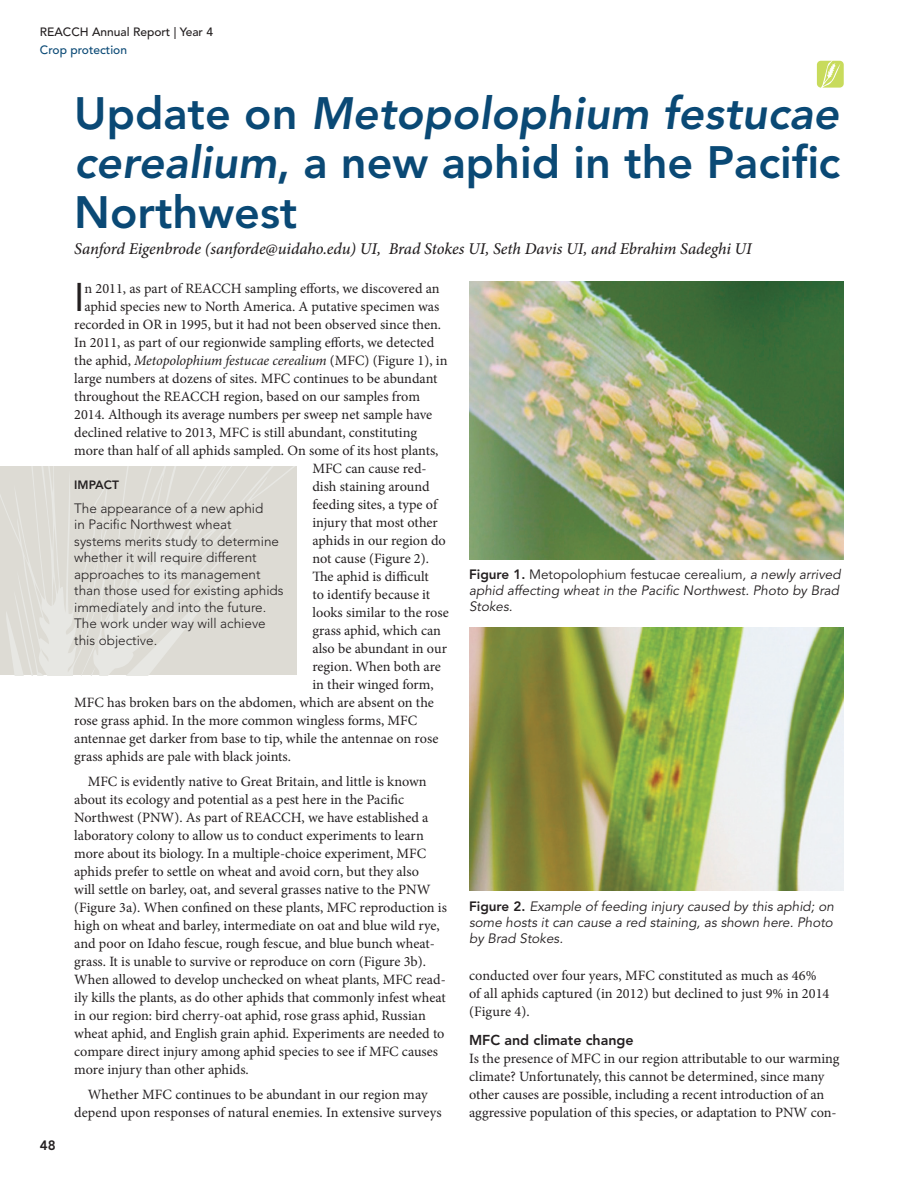
<style>
.page{position:relative;width:918px;height:1188px;background:#fff}
.page>*{position:absolute;margin:0;border:0;box-sizing:border-box;transform-origin:0 0}
.headline{font:800 45px/49.5px "Avenir LT Std";color:#0a4975;text-align:justify}
.body_text{font:39.6px "Avenir LT Std";color:#231f20}
.byline{font:italic 500 16.5px "Minion Pro";letter-spacing:-.01em;color:#231f20}
.body_text-2{font:14.25px/18px "Minion Pro";color:#231f20}
.body_text-3{font:italic 14.25px "Minion Pro";letter-spacing:-.01em;color:#231f20}
.subhead{font:800 14.25px "Avenir LT Std";color:#231f20}
.impact_stmnt{font:300 13.5px/16.5px "Avenir LT Std";color:#231f20}
.t1{font:italic 13.5px/16.2px "Avenir LT Std";color:#231f20;text-align:justify}
.t2{font:800 13.5px "Avenir LT Std";color:#231f20}
.t3{font:500 12px "Avenir LT Std";color:#231f20}
.toc_B_head{font:500 12px "Avenir LT Std";color:#0a4975}
.t4{font:800 12px "Avenir LT Std";color:#231f20}
.s1{font-style:italic}
.s2{font-style:normal}
.s3{font-weight:800;font-style:normal}
</style>
<div class="page">
<svg style="left:0;top:467px;width:297px;height:208px;background:#dfddd7"></svg>
<svg style="left:817px;top:61px;width:27px;height:27px"></svg>
<img style="left:469px;top:281px;width:375px;height:279px">
<img style="left:469px;top:628px;width:375px;height:263px">
<p class="t3" style="left:40px;top:25px;width:175px">REACCH Annual Report | Year 4</p>
<p class="toc_B_head" style="left:40px;top:43px;width:89px">Crop protection</p>
<p class="headline" style="left:74px;top:88px;width:767px">Update on <span class="s1">Metopolophium festucae cerealium</span>, a new aphid in the Pacific Northwest</p>
<p class="byline" style="left:74px;top:238px;width:679px">Sanford Eigenbrode (sanforde@uidaho.edu) UI, Brad Stokes UI, Seth Davis UI, and Ebrahim Sadeghi UI</p>
<p class="t2" style="left:40px;top:1137px;width:17px">48</p>
<p class="body_text" style="left:74px;top:275px;width:12px">I</p>
<p class="body_text-2" style="left:85px;top:280px;width:357px">n 2011, as part of REACCH sampling efforts, we discovered an</p>
<p class="body_text-2" style="left:85px;top:298px;width:356px">aphid species new to North America. A putative specimen was</p>
<p class="body_text-2" style="left:74px;top:316px;width:368px">recorded in OR in 1995, but it had not been observed since then.</p>
<p class="body_text-2" style="left:74px;top:334px;width:361px">In 2011, as part of our regionwide sampling efforts, we detected</p>
<p class="body_text-3" style="left:74px;top:351px;width:375px"><span class="s2">the aphid,</span> Metopolophium festucae cerealium <span class="s2">(MFC) (Figure 1), in</span></p>
<p class="body_text-2" style="left:74px;top:370px;width:365px">large numbers at dozens of sites. MFC continues to be abundant</p>
<p class="body_text-2" style="left:74px;top:388px;width:347px">throughout the REACCH region, based on our samples from</p>
<p class="body_text-2" style="left:74px;top:406px;width:359px">2014. Although its average numbers per sweep net sample have</p>
<p class="body_text-2" style="left:74px;top:424px;width:344px">declined relative to 2013, MFC is still abundant, constituting</p>
<p class="body_text-2" style="left:74px;top:442px;width:366px">more than half of all aphids sampled. On some of its host plants,</p>
<p class="body_text-2" style="left:312px;top:460px;width:116px">MFC can cause red-</p>
<p class="body_text-2" style="left:312px;top:478px;width:119px">dish staining around</p>
<p class="body_text-2" style="left:312px;top:496px;width:126px">feeding sites, a type of</p>
<p class="body_text-2" style="left:312px;top:514px;width:127px">injury that most other</p>
<p class="body_text-2" style="left:312px;top:532px;width:135px">aphids in our region do</p>
<p class="body_text-2" style="left:312px;top:550px;width:118px">not cause (Figure 2).</p>
<p class="body_text-2" style="left:312px;top:568px;width:118px">The aphid is difficult</p>
<p class="body_text-2" style="left:312px;top:586px;width:119px">to identify because it</p>
<p class="body_text-2" style="left:312px;top:604px;width:138px">looks similar to the rose</p>
<p class="body_text-2" style="left:312px;top:622px;width:130px">grass aphid, which can</p>
<p class="body_text-2" style="left:312px;top:640px;width:136px">also be abundant in our</p>
<p class="body_text-2" style="left:312px;top:658px;width:130px">region. When both are</p>
<p class="body_text-2" style="left:312px;top:676px;width:123px">in their winged form,</p>
<p class="body_text-2" style="left:74px;top:694px;width:361px">MFC has broken bars on the abdomen, which are absent on the</p>
<p class="body_text-2" style="left:74px;top:712px;width:345px">rose grass aphid. In the more common wingless forms, MFC</p>
<p class="body_text-2" style="left:74px;top:730px;width:366px">antennae get darker from base to tip, while the antennae on rose</p>
<p class="body_text-2" style="left:74px;top:748px;width:218px">grass aphids are pale with black joints.</p>
<p class="body_text-2" style="left:74px;top:773px;width:374px;text-indent:14px">MFC is evidently native to Great Britain, and little is known about its ecology and potential as a pest here in the Pacific Northwest (PNW). As part of REACCH, we have established a laboratory colony to allow us to conduct experiments to learn more about its biology. In a multiple-choice experiment, MFC aphids prefer to settle on wheat and avoid corn, but they also<br>will settle on barley, oat, and several grasses native to the PNW (Figure 3a). When confined on these plants, MFC reproduction is high on wheat and barley, intermediate on oat and blue wild rye, and poor on Idaho fescue, rough fescue, and blue bunch wheat&shy;grass. It is unable to survive or reproduce on corn (Figure 3b).<br>When allowed to develop unchecked on wheat plants, MFC read&shy;ily kills the plants, as do other aphids that commonly infest wheat in our region: bird cherry-oat aphid, rose grass aphid, Russian wheat aphid, and English grain aphid. Experiments are needed to compare direct injury among aphid species to see if MFC causes more injury than other aphids.</p>
<p class="body_text-2" style="left:74px;top:1085px;width:369px;text-align:center">Whether MFC continues to be abundant in our region may depend upon responses of natural enemies. In extensive surveys</p>
<p class="t4" style="left:74px;top:478px;width:46px">IMPACT</p>
<p class="impact_stmnt" style="left:74px;top:500px;width:211px">The appearance of a new aphid<br>in Pacific Northwest wheat<br>systems merits study to determine whether it will require different approaches to its management than those used for existing aphids immediately and into the future.<br>The work under way will achieve this objective.</p>
<p class="t1" style="left:469px;top:566px;width:373px"><span class="s3">Figure 1.</span> <span class="s2">Metopolophium festucae cerealium</span>, a newly arrived aphid affecting wheat in the Pacific Northwest. Photo by Brad Stokes.</p>
<p class="t1" style="left:469px;top:899px;width:366px"><span class="s3">Figure 2.</span> Example of feeding injury caused by this aphid; on some hosts it can cause a red staining, as shown here. Photo by Brad Stokes.</p>
<p class="body_text-2" style="left:469px;top:967px;width:362px">conducted over four years, MFC constituted as much as 46% of all aphids captured (in 2012) but declined to just 9% in 2014 (Figure 4).</p>
<p class="subhead" style="left:469px;top:1031px;width:166px">MFC and climate change</p>
<p class="body_text-2" style="left:469px;top:1049px;width:372px">Is the presence of MFC in our region attributable to our warming climate? Unfortunately, this cannot be determined, since many other causes are possible, including a recent introduction of an aggressive population of this species, or adaptation to PNW con-</p>
</div>
